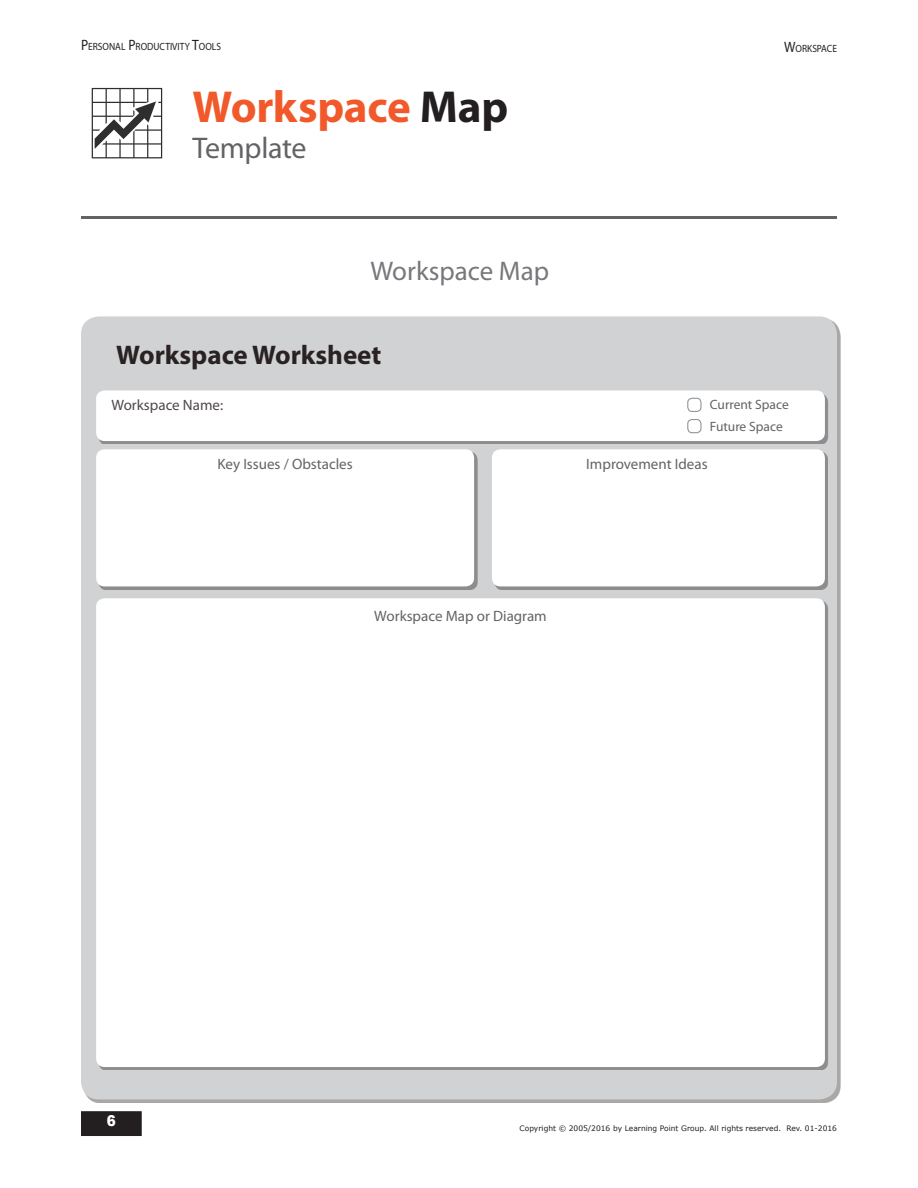
<style>
.page{position:relative;width:918px;height:1188px;background:#fff}
.page>*{position:absolute;margin:0;border:0;box-sizing:border-box;transform-origin:0 0}
.t1{font:700 45px "Myriad Pro";letter-spacing:-.005em;color:#f1592a}
.t2{font:30px "Myriad Pro";letter-spacing:-.015em;color:#636366}
.t3{font:700 27px "Myriad Pro";color:#2a2222}
.t4{font:27px "Myriad Pro";color:#76787b}
.t5{font:15px "Myriad Pro";color:#636366}
.t6{font:15px "Myriad Pro";color:#504848}
.t7{font:900 15px "Arial";color:#fff;scale:.9 1}
.t8{font:13.5px/21.8px "Myriad Pro";color:#636366}
.t9{font:10.5px "Myriad Pro";color:#231f20;scale:.9 1}
.t10{font:7.5px "Verdana";color:#231f20}
.s1{font-size:15px}
.s2{color:#231f20}
</style>
<div class="page">
<hr style="left:81px;top:216px;width:756px;height:3px;background:#636366">
<div style="left:82px;top:1112px;width:59px;height:23px;background:#231f20"></div>
<div style="left:81px;top:1111px;width:61px;height:25px;border:2px solid #231f20"></div>
<svg style="left:92px;top:88px;width:70px;height:70px"></svg>
<div style="left:81px;top:316px;width:756px;height:783px;background:#d1d2d4;border-radius:18px"></div>
<div style="left:96px;top:598px;width:729px;height:469px;background:#fff;border-radius:9px"></div>
<div style="left:99px;top:393px;width:729px;height:51px;background:#8e8c8d"></div>
<div style="left:96px;top:390px;width:729px;height:51px;background:#fff;border-radius:9px"></div>
<div style="left:687px;top:398px;width:15px;height:14px;border:1px solid #939598;border-radius:4px"></div>
<div style="left:687px;top:419px;width:15px;height:14px;border:1px solid #939598;border-radius:4px"></div>
<div style="left:99px;top:452px;width:378px;height:138px;background:#2a2222;opacity:.4"></div>
<div style="left:96px;top:449px;width:378px;height:137px;background:#fff;border-radius:9px"></div>
<div style="left:495px;top:452px;width:333px;height:138px;background:#2a2222;opacity:.4"></div>
<div style="left:492px;top:449px;width:333px;height:137px;background:#fff;border-radius:9px"></div>
<h3 class="t9" style="left:81px;top:40px;width:157px"><span class="s1">P</span>ERSONAL <span class="s1">P</span>RODUCTIVITY <span class="s1">T</span>OOLS</h3>
<h3 class="t9" style="left:784px;top:42px;width:60px"><span class="s1">W</span>ORKSPACE</h3>
<h1 class="t1" style="left:192px;top:77px;width:317px">Workspace <span class="s2">Map</span></h1>
<h2 class="t2" style="left:192px;top:129px;width:115px">Template</h2>
<h3 class="t4" style="left:370px;top:254px;width:180px">Workspace Map</h3>
<h3 class="t3" style="left:116px;top:338px;width:267px">Workspace Worksheet</h3>
<h3 class="t6" style="left:112px;top:396px;width:113px">Workspace Name:</h3>
<h3 class="t8" style="left:710px;top:393px;width:80px">Current Space<br>Future Space</h3>
<h3 class="t5" style="left:217px;top:454px;width:137px">Key Issues / Obstacles</h3>
<h3 class="t5" style="left:586px;top:454px;width:123px">Improvement Ideas</h3>
<h3 class="t7" style="left:107px;top:1110px;width:12px">6</h3>
<h3 class="t5" style="left:374px;top:606px;width:174px">Workspace Map or Diagram</h3>
<p class="t10" style="left:520px;top:1123px;width:319px">Copyright © 2005/2016 by Learning Point Group. All rights reserved. Rev. 01-2016</p>
</div>
